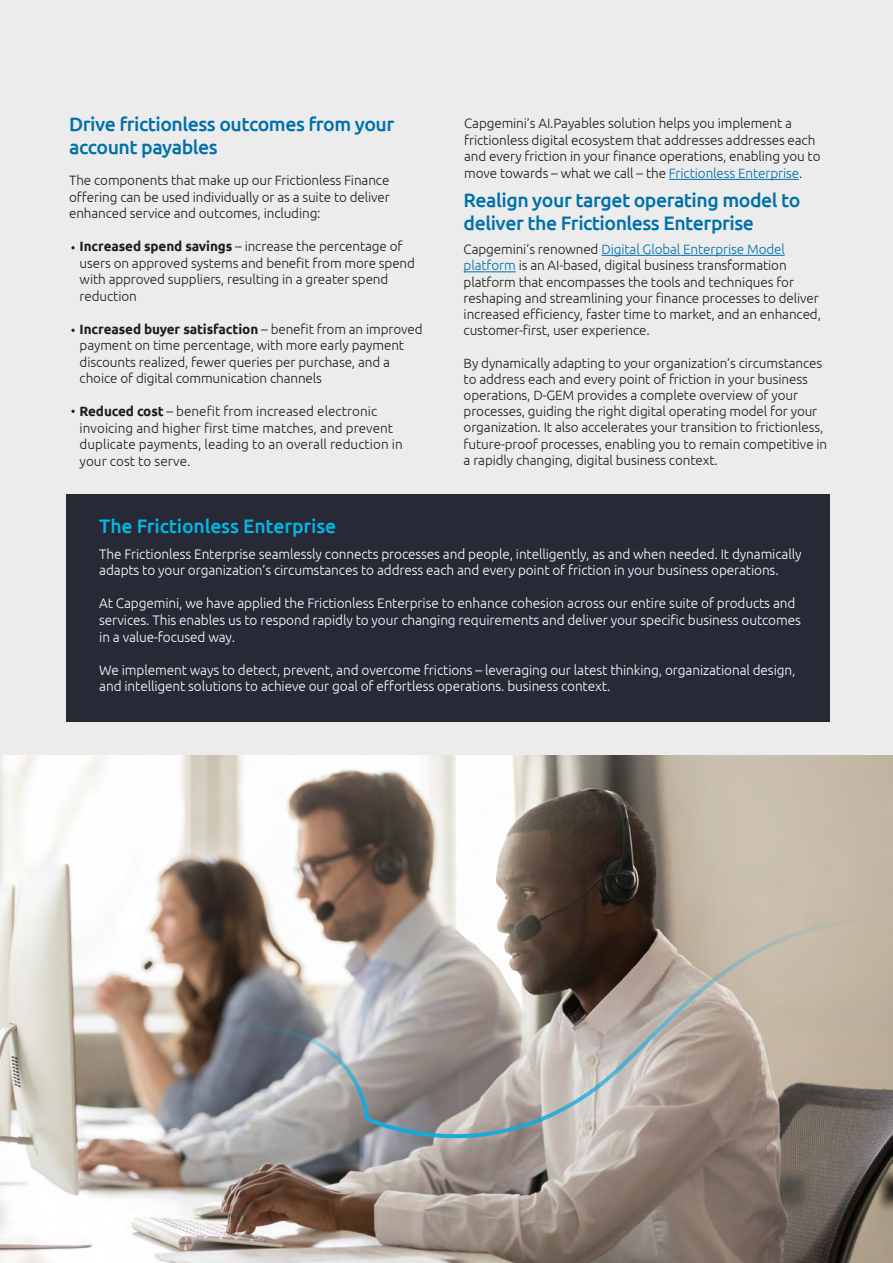
<style>
.page{position:relative;width:893px;height:1263px;background:#fff}
.page>*{position:absolute;margin:0;border:0;box-sizing:border-box;transform-origin:0 0}
.t1{font:500 19.5px/23.4px "Ubuntu";letter-spacing:-.025em;color:#0070ab}
.t2{font:500 19.5px "Ubuntu";letter-spacing:-.01em;color:#00b9e7}
.t3{font:300 13.8px/16.5px "Ubuntu";letter-spacing:-.01em;color:#fff}
.t4{font:300 13.5px/16.5px "Ubuntu";letter-spacing:-.01em;color:#1d1d1b}
.s1{font-weight:700}
.s2{color:#0070ad}
</style>
<div class="page">
<div style="left:0;top:0;width:893px;height:1262px;background:#ececec"></div>
<img style="left:0;top:755px;width:893px;height:508px">
<img style="left:115px;top:918px;width:751px;height:216px">
<div style="left:66px;top:494px;width:763px;height:228px;background:#272936"></div>
<svg style="left:71px;top:246px;width:4px;height:3px"></svg>
<svg style="left:71px;top:329px;width:4px;height:3px"></svg>
<svg style="left:71px;top:410px;width:4px;height:3px"></svg>
<svg style="left:601px;top:254px;width:184px;height:2px"></svg>
<svg style="left:463px;top:271px;width:53px;height:2px"></svg>
<svg style="left:669px;top:178px;width:130px;height:2px"></svg>
<h1 class="t1" style="left:69px;top:111px;width:327px">Drive frictionless outcomes from your account payables</h1>
<p class="t4" style="left:69px;top:172px;width:322px;text-align:justify">The components that make up our Frictionless Finance offering can be used individually or as a suite to deliver enhanced service and outcomes, including:</p>
<p class="t4" style="left:80px;top:238px;width:337px"><span class="s1">Increased spend savings</span> – increase the percentage of users on approved systems and benefit from more spend with approved suppliers, resulting in a greater spend reduction</p>
<p class="t4" style="left:80px;top:320px;width:344px"><span class="s1">Increased buyer satisfaction</span> – benefit from an improved payment on time percentage, with more early payment discounts realized, fewer queries per purchase, and a choice of digital communication channels</p>
<p class="t4" style="left:80px;top:403px;width:325px"><span class="s1">Reduced cost</span> – benefit from increased electronic invoicing and higher first time matches, and prevent duplicate payments, leading to an overall reduction in your cost to serve.</p>
<p class="t4" style="left:464px;top:115px;width:358px">Capgemini’s AI.Payables solution helps you implement a frictionless digital ecosystem that addresses addresses each and every friction in your finance operations, enabling you to move towards – what we call – the <span class="s2">Frictionless Enterprise</span>.</p>
<h1 class="t1" style="left:464px;top:187px;width:338px">Realign your target operating model to deliver the Frictionless Enterprise</h1>
<p class="t4" style="left:464px;top:241px;width:359px">Capgemini’s renowned <span class="s2">Digital Global Enterprise Model platform</span> is an AI-based, digital business transformation platform that encompasses the tools and techniques for reshaping and streamlining your finance processes to deliver increased efficiency, faster time to market, and an enhanced, customer-first, user experience.</p>
<p class="t4" style="left:464px;top:354px;width:365px">By dynamically adapting to your organization’s circumstances to address each and every point of friction in your business operations, D-GEM provides a complete overview of your processes, guiding the right digital operating model for your organization. It also accelerates your transition to frictionless, future-proof processes, enabling you to remain competitive in a rapidly changing, digital business context.</p>
<h1 class="t2" style="left:99px;top:514px;width:239px">The Frictionless Enterprise</h1>
<p class="t3" style="left:99px;top:545px;width:704px">The Frictionless Enterprise seamlessly connects processes and people, intelligently, as and when needed. It dynamically adapts to your organization’s circumstances to address each and every point of friction in your business operations.</p>
<p class="t3" style="left:99px;top:595px;width:703px">At Capgemini, we have applied the Frictionless Enterprise to enhance cohesion across our entire suite of products and services. This enables us to respond rapidly to your changing requirements and deliver your specific business outcomes in a value-focused way.</p>
<p class="t3" style="left:99px;top:661px;width:698px">We implement ways to detect, prevent, and overcome frictions – leveraging our latest thinking, organizational design, and intelligent solutions to achieve our goal of effortless operations. business context.</p>
</div>
